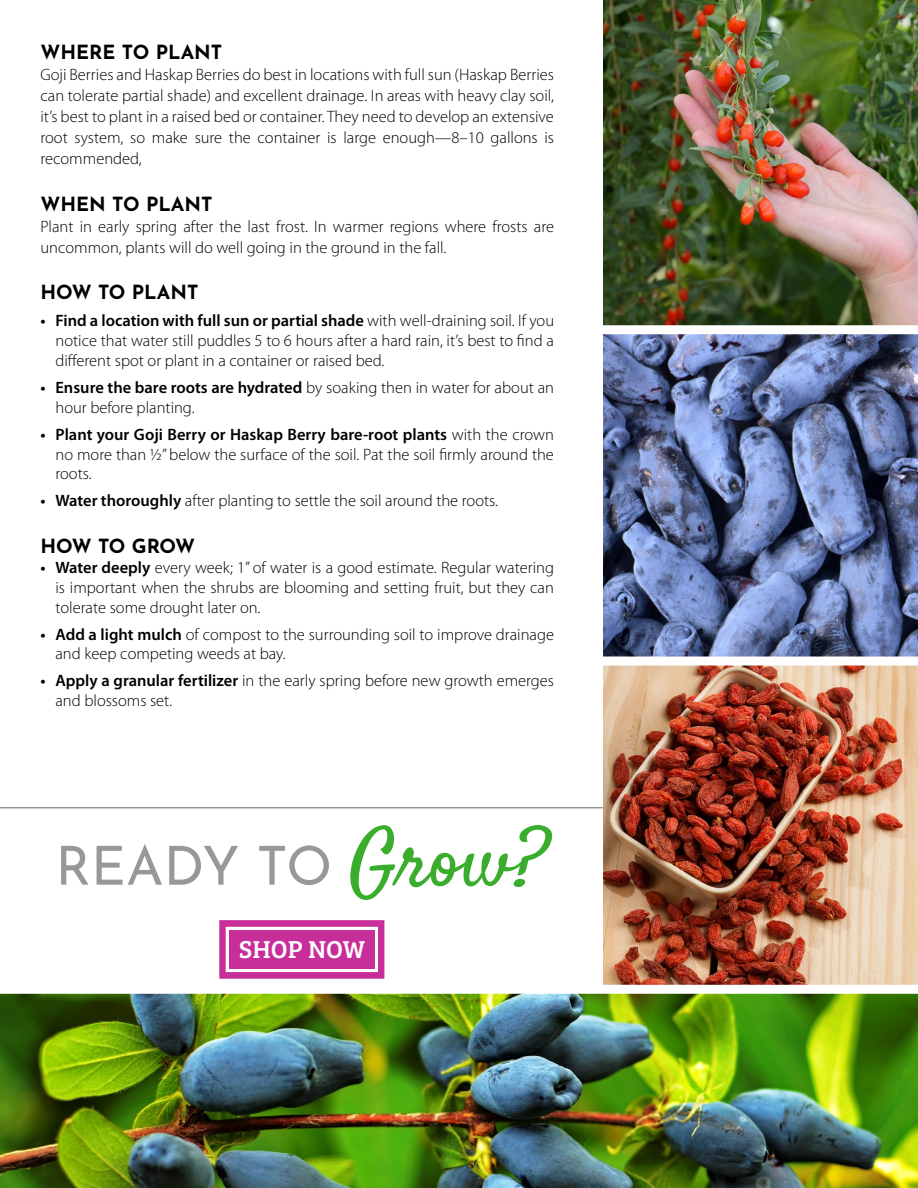
<style>
.page{position:relative;width:918px;height:1188px;background:#fff}
.page>*{position:absolute;margin:0;border:0;box-sizing:border-box;transform-origin:0 0}
.t1{font:53.7px "Josefin Sans";color:#96989a}
.t2{font:25.35px "Bree Serif";color:#fff}
.t3{font:700 19.5px "Josefin Sans";color:#000}
.t4{font:700 19.5px "Josefin Sans";letter-spacing:-.025em;color:#000}
.t5{font:300 16.5px/19.8px "Myriad Pro";color:#000;text-align:justify}
.s1{font-weight:600}
.s2{font-family:"Satisfy";font-size:80.55px;color:#3aad2c}
</style>
<div class="page">
<img style="left:604px;top:0;width:314px;height:985px">
<img style="left:0;top:994px;width:918px;height:194px">
<div style="left:591px;top:657px;width:327px;height:9px;background:#fff"></div>
<div style="left:591px;top:325px;width:327px;height:9px;background:#fff"></div>
<svg style="left:219px;top:920px;width:165px;height:59px;background:#cf49a7"></svg>
<hr style="left:0;top:807px;width:604px;height:1px;background:#96989a">
<p class="t3" style="left:40px;top:35px;width:183px">WHERE TO PLANT</p>
<p class="t5" style="left:40px;top:64px;width:515px;line-height:21px">Goji Berries and Haskap Berries do best in locations with full sun (Haskap Berries can tolerate partial shade) and excellent drainage. In areas with heavy clay soil, it’s best to plant in a raised bed or container. They need to develop an extensive root system, so make sure the container is large enough—8–10 gallons is recommended,</p>
<p class="t3" style="left:40px;top:186px;width:174px">WHEN TO PLANT</p>
<p class="t5" style="left:40px;top:216px;width:515px;line-height:21px">Plant in early spring after the last frost. In warmer regions where frosts are uncommon, plants will do well going in the ground in the fall.</p>
<p class="t3" style="left:40px;top:275px;width:159px">HOW TO PLANT</p>
<p class="t5" style="left:55px;top:311px;width:500px;text-indent:-15px"><span class="s1">• Find a location with full sun or partial shade</span> with well-draining soil. If you notice that water still puddles 5 to 6 hours after a hard rain, it’s best to find a different spot or plant in a container or raised bed.</p>
<p class="t5" style="left:55px;top:378px;width:500px;text-indent:-15px"><span class="s1">• Ensure the bare roots are hydrated</span> by soaking then in water for about an hour before planting.</p>
<p class="t5" style="left:55px;top:425px;width:500px;text-indent:-15px"><span class="s1">• Plant your Goji Berry or Haskap Berry bare-root plants</span> with the crown no more than ½” below the surface of the soil. Pat the soil firmly around the roots.</p>
<p class="t5" style="left:40px;top:491px;width:459px"><span class="s1">• Water thoroughly</span> after planting to settle the soil around the roots.</p>
<p class="t4" style="left:40px;top:529px;width:156px">HOW TO GROW</p>
<p class="t5" style="left:55px;top:558px;width:500px;text-indent:-15px"><span class="s1">• Water deeply</span> every week; 1” of water is a good estimate. Regular watering is important when the shrubs are blooming and setting fruit, but they can tolerate some drought later on.</p>
<p class="t5" style="left:55px;top:625px;width:500px;text-indent:-15px"><span class="s1">• Add a light mulch</span> of compost to the surrounding soil to improve drainage and keep competing weeds at bay.</p>
<p class="t5" style="left:55px;top:671px;width:500px;text-indent:-15px"><span class="s1">• Apply a granular fertilizer</span> in the early spring before new growth emerges and blossoms set.</p>
<h1 class="t1" style="left:56px;top:821px;width:494px">READY TO <span class="s2">Grow?</span></h1>
<h2 class="t2" style="left:239px;top:931px;width:128px">SHOP NOW</h2>
</div>
